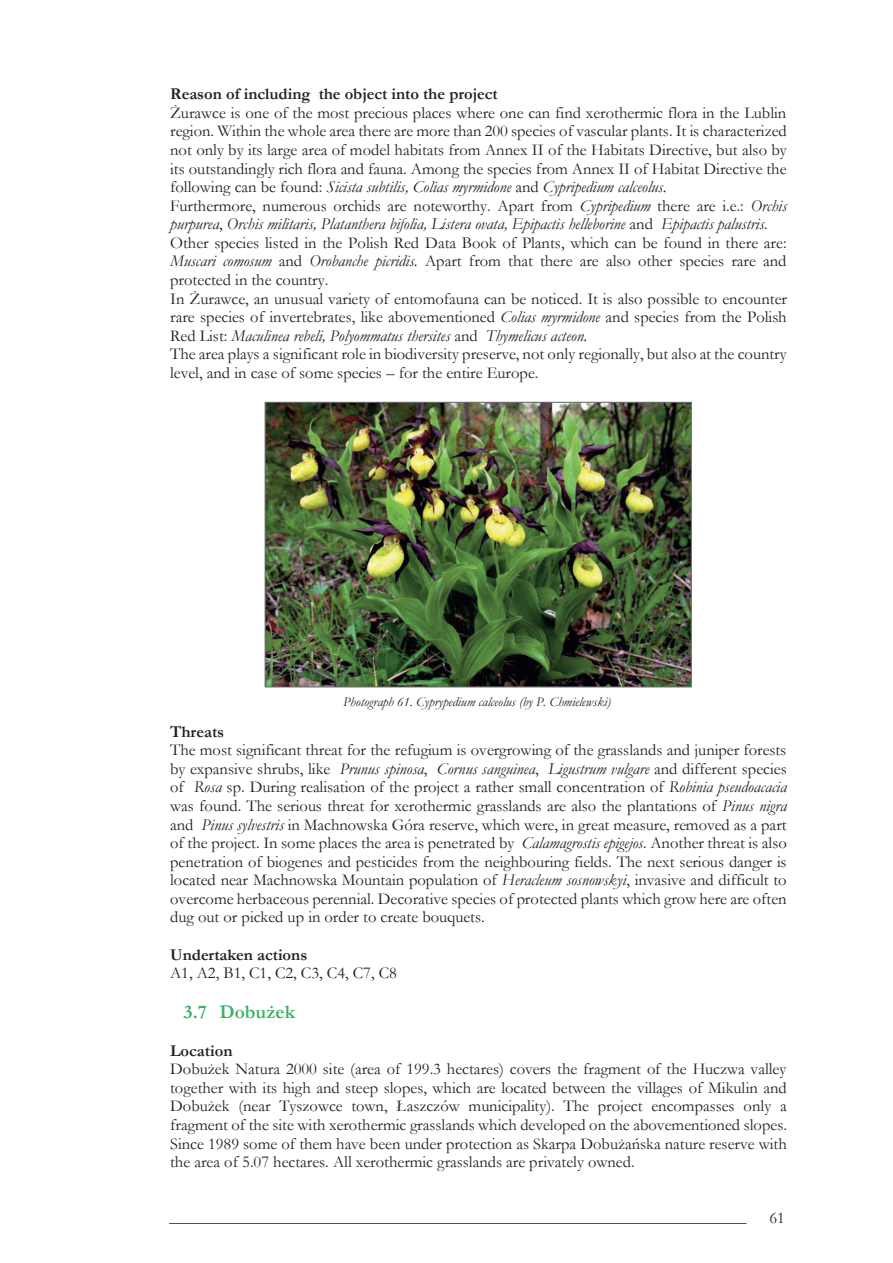
<style>
.page{position:relative;width:893px;height:1263px;background:#fff}
.page>*{position:absolute;margin:0;border:0;box-sizing:border-box;transform-origin:0 0}
.t1{font:700 19.5px "Garamond";color:#3ab363}
.t2{font:16.5px/18.6px "Garamond";color:#231f20;text-align:justify}
.t3{font:700 16.5px "Garamond";color:#231f20}
.t4{font:italic 13.5px "Garamond";color:#231f20}
.s1{font-style:italic}
</style>
<div class="page">
<img style="left:267px;top:404px;width:423px;height:281px">
<div style="left:265px;top:402px;width:427px;height:285px;border:1px solid #6c6b6c"></div>
<hr style="left:169px;top:1223px;width:578px;height:1px;background:#495733">
<p class="t3" style="left:170px;top:85px;width:329px">Reason of including the object into the project</p>
<p class="t2" style="left:170px;top:104px;width:618px;text-align:left">Żurawce is one of the most precious places where one can find xerothermic flora in the Lublin region. Within the whole area there are more than 200 species of vascular plants. It is characterized not only by its large area of model habitats from Annex II of the Habitats Directive, but also by its outstandingly rich flora and fauna. Among the species from Annex II of Habitat Directive the following can be found: <span class="s1">Sicista subtilis, Colias myrmidone</span> and <span class="s1">Cypripedium calceolus.<br></span>Furthermore, numerous orchids are noteworthy. Apart from <span class="s1">Cypripedium</span> there are i.e.: <span class="s1">Orchis purpurea</span>, <span class="s1">Orchis militaris, Platanthera bifolia, Listera ovata, Epipactis helleborine</span> and <span class="s1">Epipactis palustris</span>.<br>Other species listed in the Polish Red Data Book of Plants, which can be found in there are:<br><span class="s1">Muscari comosum</span> and <span class="s1">Orobanche picridis.</span> Apart from that there are also other species rare and protected in the country.<br>In Żurawce, an unusual variety of entomofauna can be noticed. It is also possible to encounter rare species of invertebrates, like abovementioned <span class="s1">Colias myrmidone</span> and species from the Polish Red List: <span class="s1">Maculinea rebeli, Polyommatus thersites</span> and <span class="s1">Thymelicus acteon.<br></span>The area plays a significant role in biodiversity preserve, not only regionally, but also at the country level, and in case of some species – for the entire Europe.</p>
<p class="t4" style="left:343px;top:694px;width:269px">Photograph 61. Cyprypedium calceolus (by P. Chmielewski)</p>
<p class="t3" style="left:170px;top:722px;width:56px">Threats</p>
<p class="t2" style="left:170px;top:741px;width:618px">The most significant threat for the refugium is overgrowing of the grasslands and juniper forests by expansive shrubs, like <span class="s1">Prunus spinosa</span>, <span class="s1">Cornus sanguinea</span>, <span class="s1">Ligustrum vulgare</span> and different species of <span class="s1">Rosa</span> sp. During realisation of the project a rather small concentration of <span class="s1">Robinia pseudoacacia </span>was found. The serious threat for xerothermic grasslands are also the plantations of <span class="s1">Pinus nigra </span>and <span class="s1">Pinus sylvestris</span> in Machnowska Góra reserve, which were, in great measure, removed as a part of the project. In some places the area is penetrated by <span class="s1">Calamagrostis epigejos</span>. Another threat is also penetration of biogenes and pesticides from the neighbouring fields. The next serious danger is located near Machnowska Mountain population of <span class="s1">Heracleum sosnowskyi</span>, invasive and difficult to overcome herbaceous perennial. Decorative species of protected plants which grow here are often dug out or picked up in order to create bouquets.</p>
<p class="t3" style="left:170px;top:945px;width:139px">Undertaken actions</p>
<p class="t2" style="left:170px;top:964px;width:228px">A1, A2, B1, C1, C2, C3, C4, C7, C8</p>
<p class="t1" style="left:184px;top:1001px;width:113px">3.7 Dobużek</p>
<p class="t3" style="left:170px;top:1041px;width:64px">Location</p>
<p class="t2" style="left:170px;top:1060px;width:618px">Dobużek Natura 2000 site (area of 199.3 hectares) covers the fragment of the Huczwa valley together with its high and steep slopes, which are located between the villages of Mikulin and Dobużek (near Tyszowce town, Łaszczów municipality). The project encompasses only a fragment of the site with xerothermic grasslands which developed on the abovementioned slopes.<br>Since 1989 some of them have been under protection as Skarpa Dobużańska nature reserve with the area of 5.07 hectares. All xerothermic grasslands are privately owned.</p>
<p class="t2" style="left:770px;top:1208px;width:17px">61</p>
</div>
